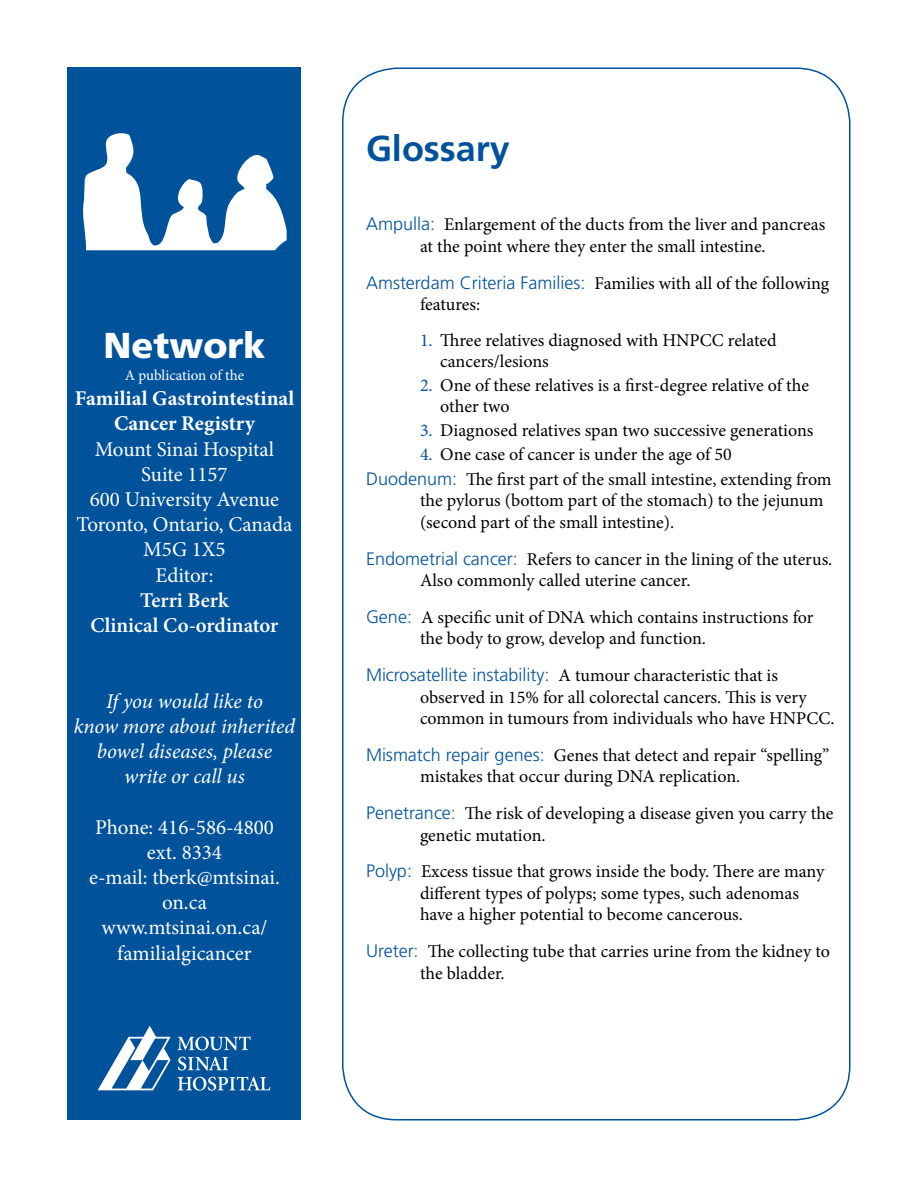
<style>
.page{position:relative;width:918px;height:1188px;background:#fff}
.page>*{position:absolute;margin:0;border:0;box-sizing:border-box;transform-origin:0 0}
.t1{font:700 36px "Frutiger";color:#00529b}
.t2{font:900 36px "Frutiger";color:#fff}
.t3{font:21px/25.2px "Minion Pro";color:#fff;text-align:center}
.t4{font:italic 21px/25.2px "Minion Pro";letter-spacing:-.005em;color:#fff;text-align:center}
.t5{font:700 21px/25.2px "Minion Pro";color:#fff;text-align:center}
.t6{font:600 21px/25.2px "Minion Pro";color:#fff;text-align:center}
.t7{font:18px/21.6px "Minion Pro";color:#000}
.t8{font:15px "Minion Pro";letter-spacing:-.005em;color:#fff}
.s1{font-family:"Frutiger";font-weight:300;color:#00529b}
.s2{color:#00529b}
</style>
<div class="page">
<div style="left:68px;top:68px;width:234px;height:1052px;background:#00529b"></div>
<svg style="left:177px;top:1036px;width:74px;height:14px"></svg>
<svg style="left:178px;top:1077px;width:92px;height:14px"></svg>
<svg style="left:98px;top:1026px;width:73px;height:64px"></svg>
<svg style="left:178px;top:1057px;width:50px;height:14px"></svg>
<svg style="left:83px;top:133px;width:204px;height:117px"></svg>
<h1 class="t2" style="left:104px;top:324px;width:163px">Network</h1>
<p class="t8" style="left:125px;top:365px;width:121px">A publication of the</p>
<p class="t5" style="left:75px;top:386px;width:221px">Familial Gastrointestinal<br>Cancer Registry</p>
<p class="t3" style="left:76px;top:436px;width:218px">Mount Sinai Hospital<br>Suite 1157<br>600 University Avenue<br>Toronto, Ontario, Canada<br>M5G 1X5<br>Editor:</p>
<p class="t6" style="left:90px;top:588px;width:190px">Terri Berk<br>Clinical Co-ordinator</p>
<p class="t4" style="left:74px;top:688px;width:223px">If you would like to<br>know more about inherited bowel diseases, please write or call us</p>
<p class="t3" style="left:89px;top:814px;width:192px">Phone: 416-586-4800 ext. 8334<br>e-mail: tberk@mtsinai. on.ca www.mtsinai.on.ca/ familialgicancer</p>
<h1 class="t1" style="left:366px;top:127px;width:145px">Glossary</h1>
<p class="t7" style="left:366px;top:214px;width:461px;text-align:center"><span class="s1">Ampulla:</span> Enlargement of the ducts from the liver and pancreas at the point where they enter the small intestine.</p>
<p class="t7" style="left:420px;top:272px;width:411px;text-indent:-54px"><span class="s1">Amsterdam Criteria Families:</span> Families with all of the following features:</p>
<p class="t7" style="left:440px;top:330px;width:338px;line-height:21px;text-indent:-20px"><span class="s2">1.</span> Three relatives diagnosed with HNPCC related cancers/lesions</p>
<p class="t7" style="left:440px;top:375px;width:370px;line-height:21px;text-indent:-20px"><span class="s2">2.</span> One of these relatives is a first-degree relative of the other two</p>
<p class="t7" style="left:420px;top:420px;width:395px"><span class="s2">3.</span> Diagnosed relatives span two successive generations</p>
<p class="t7" style="left:366px;top:442px;width:467px;line-height:24.6px;text-indent:54px"><span class="s2">4.</span> One case of cancer is under the age of 50<br><span class="s1">Duodenum:</span> The first part of the small intestine, extending from</p>
<p class="t7" style="left:420px;top:490px;width:405px">the pylorus (bottom part of the stomach) to the jejunum (second part of the small intestine).</p>
<p class="t7" style="left:420px;top:548px;width:414px;text-indent:-54px"><span class="s1">Endometrial cancer:</span> Refers to cancer in the lining of the uterus.<br>Also commonly called uterine cancer.</p>
<p class="t7" style="left:420px;top:606px;width:395px;text-indent:-54px"><span class="s1">Gene:</span> A specific unit of DNA which contains instructions for the body to grow, develop and function.</p>
<p class="t7" style="left:420px;top:664px;width:416px;text-indent:-54px"><span class="s1">Microsatellite instability:</span> A tumour characteristic that is observed in 15% for all colorectal cancers. This is very common in tumours from individuals who have HNPCC.</p>
<p class="t7" style="left:420px;top:744px;width:411px;text-indent:-54px"><span class="s1">Mismatch repair genes:</span> Genes that detect and repair “spelling” mistakes that occur during DNA replication.</p>
<p class="t7" style="left:420px;top:802px;width:415px;text-indent:-54px"><span class="s1">Penetrance:</span> The risk of developing a disease given you carry the genetic mutation.</p>
<p class="t7" style="left:420px;top:861px;width:406px;text-indent:-54px"><span class="s1">Polyp:</span> Excess tissue that grows inside the body. There are many different types of polyps; some types, such adenomas have a higher potential to become cancerous.</p>
<p class="t7" style="left:420px;top:940px;width:411px;text-indent:-54px"><span class="s1">Ureter:</span> The collecting tube that carries urine from the kidney to the bladder.</p>
</div>
